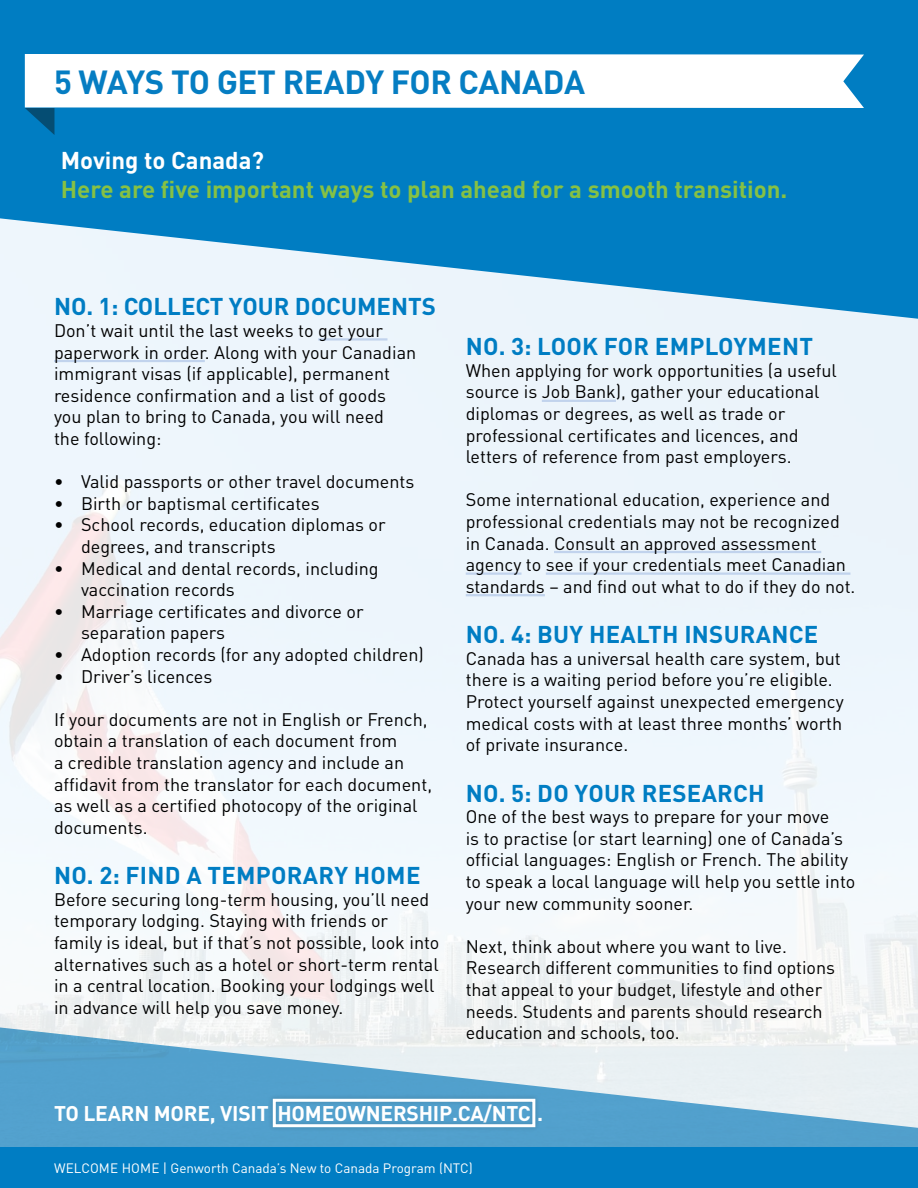
<style>
.page{position:relative;width:918px;height:1188px;background:#fff}
.page>*{position:absolute;margin:0;border:0;box-sizing:border-box;transform-origin:0 0}
.t1{font:700 33px "DIN Pro";letter-spacing:-.01em;color:#057dc2}
.t2{font:700 24px "DIN Pro";letter-spacing:.01em;color:#007dc3}
.t3{font:700 24px "DIN Pro";color:#86c144}
.t4{font:700 24px "DIN Pro";color:#fff}
.t5{font:700 21px "DIN Pro";letter-spacing:-.01em;color:#fff}
.t6{font:18px/21.6px "DIN Pro";color:#000}
.t7{font:13.5px "DIN Pro";color:#fff}
</style>
<div class="page">
<svg style="left:0;top:0;width:918px;height:319px;background:#2c93cc"></svg>
<svg style="left:0;top:1026px;width:918px;height:122px;background:#98c5dd"></svg>
<hr style="left:318px;top:338px;width:69px;height:3px;background:#c1d3ed">
<hr style="left:54px;top:360px;width:151px;height:2px;background:#c1d3ed">
<hr style="left:917px;top:1147px;width:1px;height:41px;background:#86c144">
<div style="left:0;top:1148px;width:918px;height:40px;background:#007dc3"></div>
<svg style="left:25px;top:54px;width:839px;height:54px"></svg>
<svg style="left:25px;top:108px;width:29px;height:27px"></svg>
<div style="left:268px;top:1094px;width:272px;height:38px;background:#000;opacity:.2"></div>
<div style="left:273px;top:1099px;width:262px;height:28px;border:3px solid #fff"></div>
<hr style="left:542px;top:400px;width:74px;height:2px;background:#c1d3ed">
<hr style="left:554px;top:551px;width:267px;height:2px;background:#c1d3ed">
<hr style="left:466px;top:572px;width:56px;height:3px;background:#c1d3ed">
<hr style="left:546px;top:572px;width:304px;height:3px;background:#c1d3ed">
<hr style="left:466px;top:594px;width:79px;height:2px;background:#c1d3ed">
<h1 class="t1" style="left:54px;top:59px;width:533px">5 WAYS TO GET READY FOR CANADA</h1>
<h2 class="t4" style="left:61px;top:144px;width:205px">Moving to Canada?</h2>
<h2 class="t3" style="left:61px;top:173px;width:728px">Here are five important ways to plan ahead for a smooth transition.</h2>
<h2 class="t2" style="left:54px;top:290px;width:383px">NO. 1: COLLECT YOUR DOCUMENTS</h2>
<p class="t6" style="left:54px;top:319px;width:364px">Don’t wait until the last weeks to get your paperwork in order. Along with your Canadian immigrant visas (if applicable), permanent residence confirmation and a list of goods you plan to bring to Canada, you will need<br>the following:</p>
<p class="t6" style="left:54px;top:470px;width:362px">• Valid passports or other travel documents</p>
<p class="t6" style="left:54px;top:492px;width:267px">• Birth or baptismal certificates</p>
<p class="t6" style="left:81px;top:513px;width:306px;text-indent:-27px">• School records, education diplomas or degrees, and transcripts</p>
<p class="t6" style="left:81px;top:557px;width:299px;text-indent:-27px">• Medical and dental records, including vaccination records</p>
<p class="t6" style="left:81px;top:600px;width:284px;text-indent:-27px">• Marriage certificates and divorce or separation papers</p>
<p class="t6" style="left:54px;top:643px;width:371px">• Adoption records (for any adopted children)</p>
<p class="t6" style="left:54px;top:665px;width:160px">• Driver’s licences</p>
<p class="t6" style="left:54px;top:708px;width:380px">If your documents are not in English or French, obtain a translation of each document from<br>a credible translation agency and include an affidavit from the translator for each document, as well as a certified photocopy of the original documents.</p>
<h2 class="t2" style="left:54px;top:859px;width:368px">NO. 2: FIND A TEMPORARY HOME</h2>
<p class="t6" style="left:54px;top:888px;width:387px">Before securing long-term housing, you’ll need temporary lodging. Staying with friends or family is ideal, but if that’s not possible, look into alternatives such as a hotel or short-term rental in a central location. Booking your lodgings well in advance will help you save money.</p>
<h2 class="t2" style="left:466px;top:330px;width:349px">NO. 3: LOOK FOR EMPLOYMENT</h2>
<p class="t6" style="left:466px;top:359px;width:373px">When applying for work opportunities (a useful source is Job Bank), gather your educational diplomas or degrees, as well as trade or professional certificates and licences, and letters of reference from past employers.</p>
<p class="t6" style="left:466px;top:488px;width:391px">Some international education, experience and professional credentials may not be recognized in Canada. Consult an approved assessment agency to see if your credentials meet Canadian standards – and find out what to do if they do not.</p>
<h2 class="t2" style="left:466px;top:618px;width:354px">NO. 4: BUY HEALTH INSURANCE</h2>
<p class="t6" style="left:466px;top:647px;width:380px">Canada has a universal health care system, but there is a waiting period before you’re eligible.<br>Protect yourself against unexpected emergency medical costs with at least three months’ worth of private insurance.</p>
<h2 class="t2" style="left:466px;top:777px;width:300px">NO. 5: DO YOUR RESEARCH</h2>
<p class="t6" style="left:466px;top:805px;width:391px">One of the best ways to prepare for your move<br>is to practise (or start learning) one of Canada’s official languages: English or French. The ability to speak a local language will help you settle into your new community sooner.</p>
<p class="t6" style="left:466px;top:935px;width:371px">Next, think about where you want to live.<br>Research different communities to find options that appeal to your budget, lifestyle and other needs. Students and parents should research education and schools, too.</p>
<p class="t5" style="left:54px;top:1099px;width:491px">TO LEARN MORE, VISIT HOMEOWNERSHIP.CA/NTC .</p>
<p class="t7" style="left:54px;top:1159px;width:420px">WELCOME HOME | Genworth Canada’s New to Canada Program (NTC)</p>
</div>
